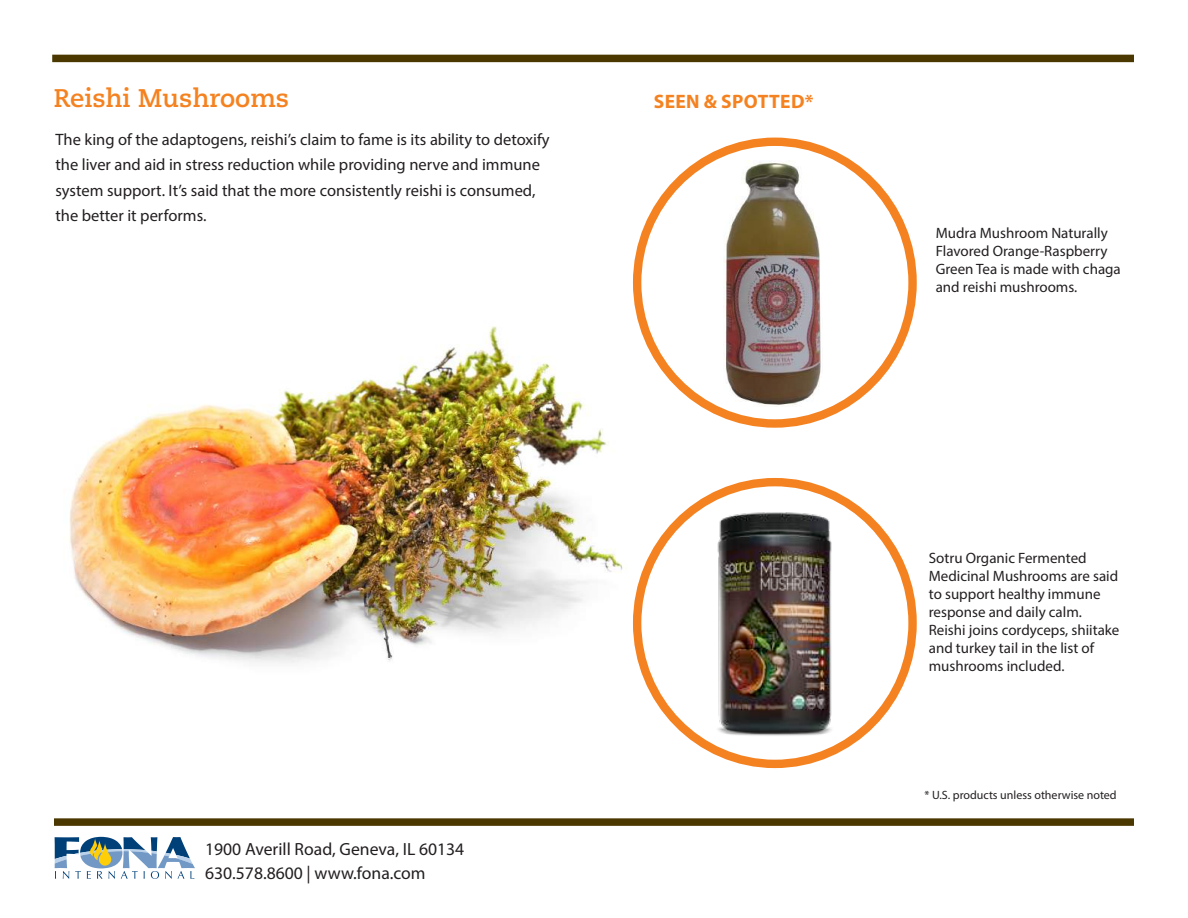
<style>
.page{position:relative;width:1188px;height:918px;background:#fff}
.page>*{position:absolute;margin:0;border:0;box-sizing:border-box;transform-origin:0 0}
.t1{font:700 25.5px "Caecilia LT Std";color:#f58220}
.t2{font:700 19.5px "Myriad Pro";letter-spacing:.02em;color:#f58220}
.t3{font:17.7px/24.3px "Myriad Pro";color:#231f20}
.t4{font:16.5px/25.5px "Myriad Pro";color:#231f20}
.t5{font:15px/18px "Myriad Pro";color:#231f20}
.t6{font:12px "Myriad Pro";color:#231f20}
</style>
<div class="page">
<div style="left:54px;top:818px;width:1080px;height:8px;background:#4a3800"></div>
<svg style="left:55px;top:837px;width:140px;height:42px"></svg>
<img style="left:69px;top:297px;width:591px;height:408px">
<img style="left:724px;top:161px;width:97px;height:245px">
<div style="left:633px;top:138px;width:284px;height:290px;border:8px solid #f58220;border-radius:50%"></div>
<div style="left:52px;top:55px;width:1082px;height:7px;background:#4a3800"></div>
<div style="left:633px;top:478px;width:284px;height:290px;border:8px solid #f58220;border-radius:50%"></div>
<img style="left:671px;top:492px;width:208px;height:262px">
<h1 class="t1" style="left:54px;top:83px;width:237px">Reishi Mushrooms</h1>
<h2 class="t2" style="left:654px;top:89px;width:161px">SEEN &amp; SPOTTED*</h2>
<p class="t4" style="left:55px;top:126px;width:496px">The king of the adaptogens, reishi’s claim to fame is its ability to detoxify the liver and aid in stress reduction while providing nerve and immune system support. It’s said that the more consistently reishi is consumed, the better it performs.</p>
<p class="t3" style="left:205px;top:836px;width:261px">1900 Averill Road, Geneva, IL 60134<br>630.578.8600 | www.fona.com</p>
<p class="t5" style="left:936px;top:224px;width:187px">Mudra Mushroom Naturally<br>Flavored Orange-Raspberry<br>Green Tea is made with chaga and reishi mushrooms.</p>
<p class="t5" style="left:929px;top:549px;width:192px">Sotru Organic Fermented<br>Medicinal Mushrooms are said to support healthy immune response and daily calm.<br>Reishi joins cordyceps, shiitake and turkey tail in the list of mushrooms included.</p>
<p class="t6" style="left:924px;top:787px;width:194px">* U.S. products unless otherwise noted</p>
</div>
